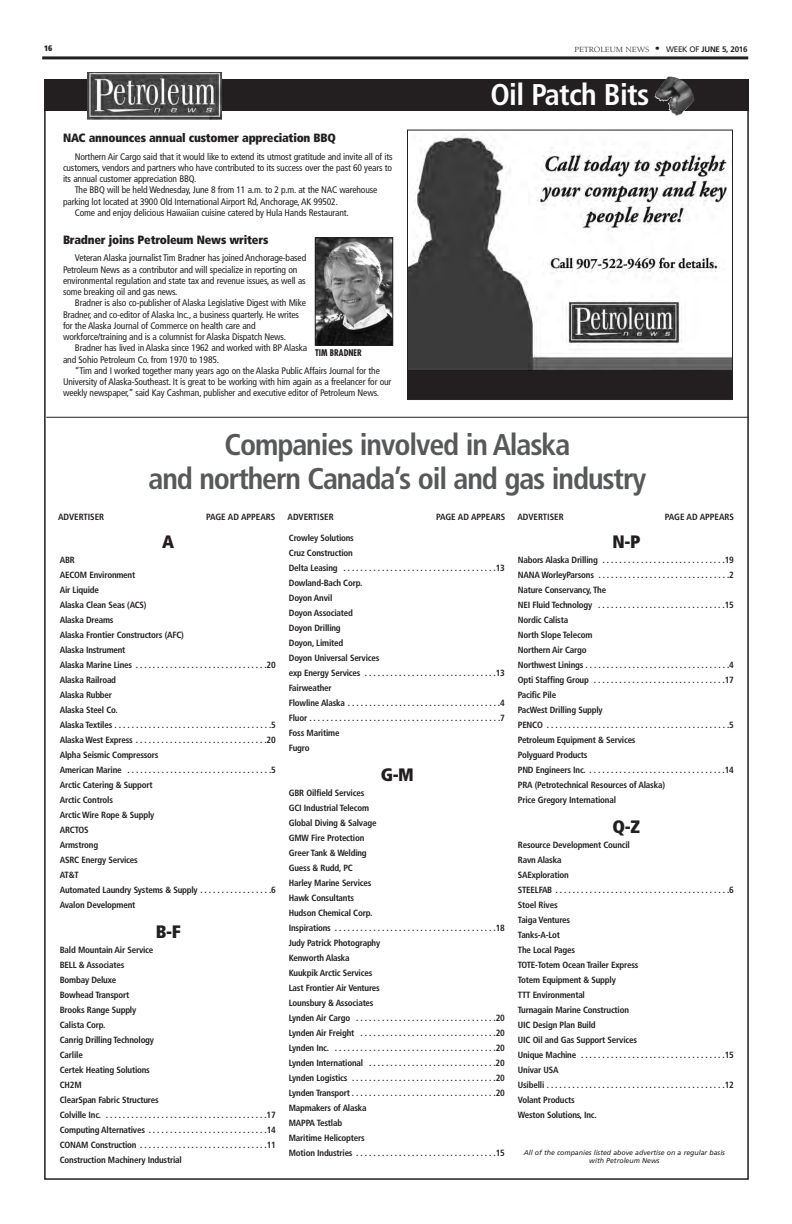
<style>
.page{position:relative;width:792px;height:1224px;background:#fff}
.page>*{position:absolute;margin:0;border:0;box-sizing:border-box;transform-origin:0 0}
.t1{font:700 condensed 30px/34px "Frutiger";letter-spacing:-.035em;color:#57585a;text-align:center}
.t2{font:700 condensed 30px "Frutiger";letter-spacing:-.02em;color:#fff}
.t3{font:900 condensed 18px "Frutiger";color:#231f20}
.t4{font:900 condensed 12px "Frutiger";letter-spacing:-.015em;color:#231f20}
.t5{font:condensed 9.5px/11.2px "Frutiger";letter-spacing:-.015em;color:#231f20}
.t6{font:700 condensed 9px/15px "Frutiger";letter-spacing:-.02em;color:#231f20}
.t7{font:700 condensed 9px "Frutiger";color:#231f20}
.t8{font:700 condensed 9px "Futura";color:#231f20}
.t9{font:8.1px "Berkeley";letter-spacing:-.015em;color:#231f20;scale:1.11 1}
.t10{font:900 condensed 8px "Frutiger";color:#231f20}
.t11{font:italic 7px/8.4px "Frutiger";color:#231f20;text-align:center}
.s1{font-size:12px}
.s2{font-family:"Frutiger";font-size:8px}
.s3{font-family:"Frutiger";font-weight:700;font-size:8px}
</style>
<div class="page">
<hr style="left:42px;top:56px;width:706px;height:3px;background:#231f20">
<div style="left:44px;top:79px;width:705px;height:32px;background:#231f20"></div>
<img style="left:87px;top:72px;width:135px;height:47px">
<hr style="left:46px;top:417px;width:703px;height:1px;background:#231f20">
<img style="left:317px;top:240px;width:74px;height:104px">
<div style="left:315px;top:238px;width:78px;height:108px;border:1px solid #231f20"></div>
<div style="left:408px;top:130px;width:324px;height:269px;background:#231f20"></div>
<img style="left:409px;top:132px;width:322px;height:238px">
<div style="left:407px;top:130px;width:326px;height:270px;border:1px solid #231f20"></div>
<p class="t10" style="left:44px;top:44px;width:10px">16</p>
<p class="t9" style="left:574px;top:46px;width:157px">PETROLEUM NEWS <span class="s1">•</span> <span class="s2">WEEK OF</span> <span class="s3">JUNE 5, 2016</span></p>
<h1 class="t2" style="left:490px;top:77px;width:160px">Oil Patch Bits</h1>
<h3 class="t4" style="left:63px;top:131px;width:274px">NAC announces annual customer appreciation BBQ</h3>
<p class="t5" style="left:75px;top:151px;width:319px">Northern Air Cargo said that it would like to extend its utmost gratitude and invite all of its</p>
<p class="t5" style="left:63px;top:162px;width:331px">customers, vendors and partners who have contributed to its success over the past 60 years to</p>
<p class="t5" style="left:63px;top:173px;width:135px">its annual customer appreciation BBQ.</p>
<p class="t5" style="left:75px;top:184px;width:304px">The BBQ will be held Wednesday, June 8 from 11 a.m. to 2 p.m. at the NAC warehouse</p>
<p class="t5" style="left:63px;top:196px;width:277px">parking lot located at 3900 Old International Airport Rd, Anchorage, AK 99502.</p>
<p class="t5" style="left:75px;top:207px;width:275px">Come and enjoy delicious Hawaiian cuisine catered by Hula Hands Restaurant.</p>
<h3 class="t4" style="left:63px;top:233px;width:207px">Bradner joins Petroleum News writers</h3>
<p class="t5" style="left:63px;top:252px;width:245px;text-indent:12px">Veteran Alaska journalist Tim Bradner has joined Anchorage-based Petroleum News as a contributor and will specialize in reporting on environmental regulation and state tax and revenue issues, as well as some breaking oil and gas news.</p>
<p class="t5" style="left:63px;top:297px;width:244px;text-indent:12px">Bradner is also co-publisher of Alaska Legislative Digest with Mike Bradner, and co-editor of Alaska Inc., a business quarterly. He writes for the Alaska Journal of Commerce on health care and workforce/training and is a columnist for Alaska Dispatch News.</p>
<p class="t5" style="left:63px;top:342px;width:246px;text-indent:12px">Bradner has lived in Alaska since 1962 and worked with BP Alaska and Sohio Petroleum Co. from 1970 to 1985.</p>
<p class="t5" style="left:63px;top:365px;width:330px;text-indent:12px">“Tim and I worked together many years ago on the Alaska Public Affairs Journal for the<br>University of Alaska-Southeast. It is great to be working with him again as a freelancer for our weekly newspaper,” said Kay Cashman, publisher and executive editor of Petroleum News.</p>
<p class="t8" style="left:315px;top:348px;width:48px">TIM BRADNER</p>
<h1 class="t1" style="left:149px;top:428px;width:499px">Companies involved in Alaska<br>and northern Canada’s oil and gas industry</h1>
<p class="t7" style="left:58px;top:512px;width:48px">ADVERTISER</p>
<p class="t7" style="left:206px;top:512px;width:71px">PAGE AD APPEARS</p>
<p class="t7" style="left:288px;top:512px;width:48px">ADVERTISER</p>
<p class="t7" style="left:436px;top:512px;width:71px">PAGE AD APPEARS</p>
<p class="t7" style="left:517px;top:512px;width:48px">ADVERTISER</p>
<p class="t7" style="left:665px;top:512px;width:71px">PAGE AD APPEARS</p>
<h2 class="t3" style="left:162px;top:531px;width:14px">A</h2>
<p class="t6" style="left:60px;top:552px;width:218px">ABR<br>AECOM Environment<br>Air Liquide<br>Alaska Clean Seas (ACS)<br>Alaska Dreams<br>Alaska Frontier Constructors (AFC)<br>Alaska Instrument<br>Alaska Marine Lines . . . . . . . . . . . . . . . . . . . . . . . . . . . . . . .20<br>Alaska Railroad<br>Alaska Rubber<br>Alaska Steel Co.<br>Alaska Textiles . . . . . . . . . . . . . . . . . . . . . . . . . . . . . . . . . . . . .5<br>Alaska West Express . . . . . . . . . . . . . . . . . . . . . . . . . . . . . . .20<br>Alpha Seismic Compressors<br>American Marine . . . . . . . . . . . . . . . . . . . . . . . . . . . . . . . . . .5<br>Arctic Catering &amp; Support<br>Arctic Controls<br>Arctic Wire Rope &amp; Supply<br>ARCTOS<br>Armstrong<br>ASRC Energy Services<br>AT&amp;T<br>Automated Laundry Systems &amp; Supply . . . . . . . . . . . . . . . . .6<br>Avalon Development</p>
<h2 class="t3" style="left:156px;top:921px;width:26px">B-F</h2>
<p class="t6" style="left:60px;top:942px;width:218px">Bald Mountain Air Service<br>BELL &amp; Associates<br>Bombay Deluxe<br>Bowhead Transport<br>Brooks Range Supply<br>Calista Corp.<br>Canrig Drilling Technology<br>Carlile<br>Certek Heating Solutions<br>CH2M<br>ClearSpan Fabric Structures<br>Colville Inc. . . . . . . . . . . . . . . . . . . . . . . . . . . . . . . . . . . . . . .17<br>Computing Alternatives . . . . . . . . . . . . . . . . . . . . . . . . . . . .14<br>CONAM Construction . . . . . . . . . . . . . . . . . . . . . . . . . . . . . .11<br>Construction Machinery Industrial</p>
<p class="t6" style="left:289px;top:531px;width:218px">Crowley Solutions<br>Cruz Construction<br>Delta Leasing . . . . . . . . . . . . . . . . . . . . . . . . . . . . . . . . . . . .13<br>Dowland-Bach Corp.<br>Doyon Anvil<br>Doyon Associated<br>Doyon Drilling<br>Doyon, Limited<br>Doyon Universal Services<br>exp Energy Services . . . . . . . . . . . . . . . . . . . . . . . . . . . . . . .13<br>Fairweather<br>Flowline Alaska . . . . . . . . . . . . . . . . . . . . . . . . . . . . . . . . . . . .4<br>Fluor . . . . . . . . . . . . . . . . . . . . . . . . . . . . . . . . . . . . . . . . . . . . .7<br>Foss Maritime<br>Fugro</p>
<h2 class="t3" style="left:381px;top:764px;width:35px">G-M</h2>
<p class="t6" style="left:289px;top:786px;width:218px">GBR Oilfield Services<br>GCI Industrial Telecom<br>Global Diving &amp; Salvage<br>GMW Fire Protection<br>Greer Tank &amp; Welding<br>Guess &amp; Rudd, PC<br>Harley Marine Services<br>Hawk Consultants<br>Hudson Chemical Corp.<br>Inspirations . . . . . . . . . . . . . . . . . . . . . . . . . . . . . . . . . . . . . .18<br>Judy Patrick Photography<br>Kenworth Alaska<br>Kuukpik Arctic Services<br>Last Frontier Air Ventures<br>Lounsbury &amp; Associates<br>Lynden Air Cargo . . . . . . . . . . . . . . . . . . . . . . . . . . . . . . . . .20<br>Lynden Air Freight . . . . . . . . . . . . . . . . . . . . . . . . . . . . . . . .20<br>Lynden Inc. . . . . . . . . . . . . . . . . . . . . . . . . . . . . . . . . . . . . . .20<br>Lynden International . . . . . . . . . . . . . . . . . . . . . . . . . . . . . .20<br>Lynden Logistics . . . . . . . . . . . . . . . . . . . . . . . . . . . . . . . . . .20<br>Lynden Transport . . . . . . . . . . . . . . . . . . . . . . . . . . . . . . . . . .20<br>Mapmakers of Alaska<br>MAPPA Testlab<br>Maritime Helicopters<br>Motion Industries . . . . . . . . . . . . . . . . . . . . . . . . . . . . . . . . .15</p>
<h2 class="t3" style="left:612px;top:531px;width:29px">N-P</h2>
<p class="t6" style="left:518px;top:552px;width:218px">Nabors Alaska Drilling . . . . . . . . . . . . . . . . . . . . . . . . . . . . .19<br>NANA WorleyParsons . . . . . . . . . . . . . . . . . . . . . . . . . . . . . . .2<br>Nature Conservancy, The<br>NEI Fluid Technology . . . . . . . . . . . . . . . . . . . . . . . . . . . . . .15<br>Nordic Calista<br>North Slope Telecom<br>Northern Air Cargo<br>Northwest Linings . . . . . . . . . . . . . . . . . . . . . . . . . . . . . . . . . .4<br>Opti Staffing Group . . . . . . . . . . . . . . . . . . . . . . . . . . . . . . .17<br>Pacific Pile<br>PacWest Drilling Supply<br>PENCO . . . . . . . . . . . . . . . . . . . . . . . . . . . . . . . . . . . . . . . . . . .5<br>Petroleum Equipment &amp; Services<br>Polyguard Products<br>PND Engineers Inc. . . . . . . . . . . . . . . . . . . . . . . . . . . . . . . . .14<br>PRA (Petrotechnical Resources of Alaska)<br>Price Gregory International</p>
<h2 class="t3" style="left:613px;top:816px;width:29px">Q-Z</h2>
<p class="t6" style="left:518px;top:837px;width:218px">Resource Development Council<br>Ravn Alaska<br>SAExploration<br>STEELFAB . . . . . . . . . . . . . . . . . . . . . . . . . . . . . . . . . . . . . . . . .6<br>Stoel Rives<br>Taiga Ventures<br>Tanks-A-Lot<br>The Local Pages<br>TOTE-Totem Ocean Trailer Express<br>Totem Equipment &amp; Supply<br>TTT Environmental<br>Turnagain Marine Construction<br>UIC Design Plan Build<br>UIC Oil and Gas Support Services<br>Unique Machine . . . . . . . . . . . . . . . . . . . . . . . . . . . . . . . . . .15<br>Univar USA<br>Usibelli . . . . . . . . . . . . . . . . . . . . . . . . . . . . . . . . . . . . . . . . . .12<br>Volant Products<br>Weston Solutions, Inc.</p>
<p class="t11" style="left:524px;top:1148px;width:203px">All of the companies listed above advertise on a regular basis with Petroleum News</p>
</div>
